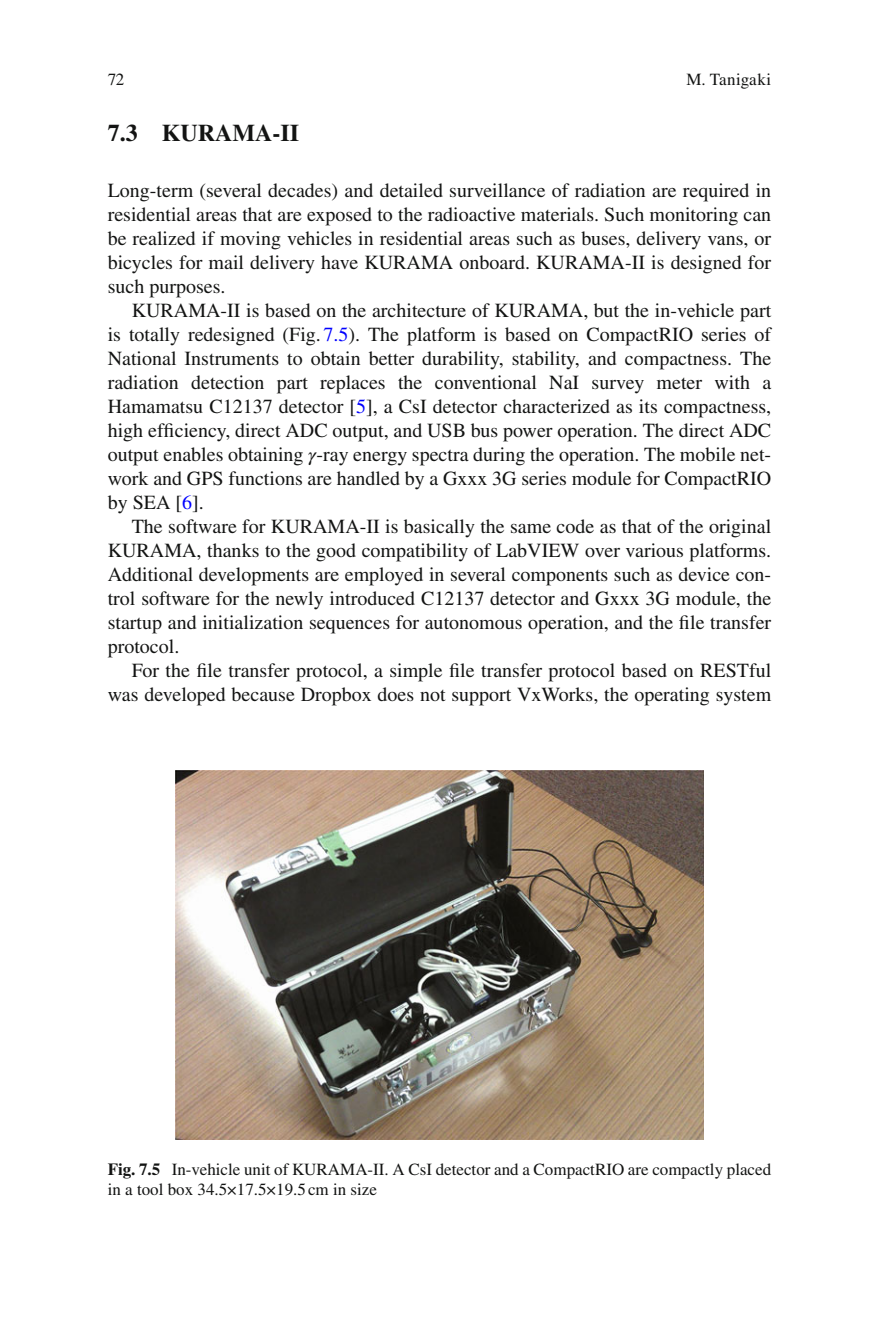
<style>
.page{position:relative;width:879px;height:1333px;background:#fff}
.page>*{position:absolute;margin:0;border:0;box-sizing:border-box;transform-origin:0 0}
.t1{font:700 24px "Times";color:#131413}
.t2{font:20px/24px "Times";color:#131413;text-align:justify}
.t3{font:17px/20px "Times";color:#131413}
.t4{font:17px "Times";letter-spacing:.025em;color:#131413}
.s1{color:#00f}
.s2{font-family:"STIX General";font-style:italic}
.s3{font-weight:700}
</style>
<div class="page">
<img style="left:175px;top:770px;width:529px;height:369px">
<p class="t3" style="left:108px;top:71px;width:18px">72</p>
<p class="t1" style="left:108px;top:124px;width:193px">7.3 KURAMA-II</p>
<p class="t4" style="left:686px;top:73px;width:86px">M. Tanigaki</p>
<p class="t2" style="left:108px;top:180px;width:665px">Long-term (several decades) and detailed surveillance of radiation are required in residential areas that are exposed to the radioactive materials. Such monitoring can be realized if moving vehicles in residential areas such as buses, delivery vans, or bicycles for mail delivery have KURAMA onboard. KURAMA-II is designed for such purposes.</p>
<p class="t2" style="left:108px;top:300px;width:665px;text-indent:24px">KURAMA-II is based on the architecture of KURAMA, but the in-vehicle part is totally redesigned (Fig. <span class="s1">7.5</span> ). The platform is based on CompactRIO series of National Instruments to obtain better durability, stability, and compactness. The radiation detection part replaces the conventional NaI survey meter with a Hamamatsu C12137 detector [ <span class="s1">5</span> ], a CsI detector characterized as its compactness, high efficiency, direct ADC output, and USB bus power operation. The direct ADC output enables obtaining <span class="s2">γ</span> -ray energy spectra during the operation. The mobile net&shy;work and GPS functions are handled by a Gxxx 3G series module for CompactRIO by SEA [ <span class="s1">6</span> ].</p>
<p class="t2" style="left:108px;top:516px;width:665px;text-indent:24px">The software for KURAMA-II is basically the same code as that of the original KURAMA, thanks to the good compatibility of LabVIEW over various platforms.<br>Additional developments are employed in several components such as device con&shy;trol software for the newly introduced C12137 detector and Gxxx 3G module, the startup and initialization sequences for autonomous operation, and the file transfer protocol.</p>
<p class="t2" style="left:108px;top:660px;width:665px;text-align:right">For the file transfer protocol, a simple file transfer protocol based on RESTful was developed because Dropbox does not support VxWorks, the operating system</p>
<p class="t3" style="left:108px;top:1160px;width:665px"><span class="s3">Fig. 7.5</span> In-vehicle unit of KURAMA-II. A CsI detector and a CompactRIO are compactly placed in a tool box 34.5×17.5×19.5 cm in size</p>
</div>
